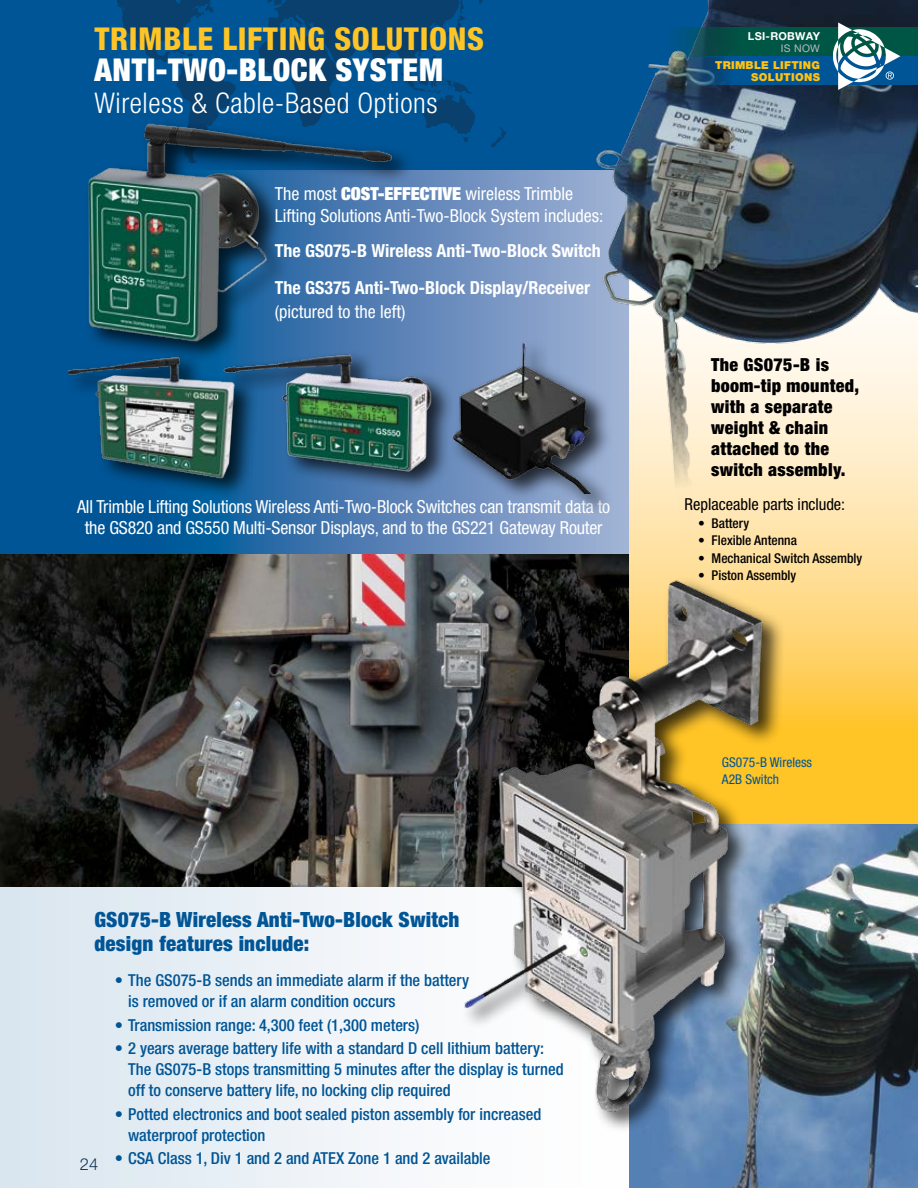
<style>
.page{position:relative;width:918px;height:1188px;background:#fff}
.page>*{position:absolute;margin:0;border:0;box-sizing:border-box;transform-origin:0 0}
.t1{font:800 condensed 31.5px "Helvetica Neue LT Std";letter-spacing:.02em;color:#ffc425}
.t2{font:900 condensed 31.5px "Helvetica Neue LT Std";letter-spacing:.02em;color:#fff}
.t3{font:300 condensed 28.5px "Helvetica Neue LT Std";letter-spacing:.02em;color:#fff}
.t4{font:900 condensed 21px/24px "Helvetica Neue LT Std";letter-spacing:.01em;color:#005596}
.t5{font:condensed 18px/21.6px "Helvetica Neue LT Std";letter-spacing:-.01em;color:#fff}
.t6{font:900 condensed 18px/21px "Helvetica Neue LT Std";letter-spacing:.02em;color:#000}
.t7{font:700 condensed 18px/36.9px "Helvetica Neue LT Std";color:#fff}
.t8{font:500 condensed 16.5px/21px "Helvetica Neue LT Std";color:#005596}
.t9{font:condensed 16.5px "Helvetica Neue LT Std";color:#000}
.t10{font:300 16.5px "Helvetica Neue LT Std";color:#103254}
.t11{font:500 condensed 13.5px "Helvetica Neue LT Std";color:#000}
.t12{font:condensed 13.5px/16.8px "Helvetica Neue LT Std";color:#005596}
.t13{font:900 10.95px/12px "Helvetica Neue LT Std";letter-spacing:.025em;color:#ffc20e;text-align:right}
.t14{font:700 10.95px "Helvetica Neue LT Std";letter-spacing:.025em;color:#fff}
.t15{font:10.5px "Helvetica Neue LT Std";color:#babac3}
.s1{font-weight:900}
</style>
<div class="page">
<svg style="left:0;top:170px;width:629px;height:385px;background:#3b74ab"></svg>
<div style="left:0;top:0;width:918px;height:170px;background:#005596"></div>
<svg style="left:258px;top:0;width:249px;height:147px"></svg>
<svg style="left:117px;top:0;width:119px;height:95px"></svg>
<svg style="left:629px;top:544px;width:289px;height:280px;background:#fecf5a"></svg>
<img style="left:629px;top:824px;width:289px;height:364px">
<img style="left:568px;top:0;width:350px;height:544px">
<img style="left:62px;top:95px;width:352px;height:263px">
<img style="left:0;top:555px;width:629px;height:332px">
<div style="left:221px;top:350px;width:235px;height:143px;background:#000;opacity:.75"></div>
<img style="left:222px;top:347px;width:215px;height:133px">
<div style="left:65px;top:352px;width:194px;height:149px;background:#000;opacity:.75"></div>
<img style="left:69px;top:350px;width:200px;height:134px">
<div style="left:450px;top:338px;width:164px;height:178px;background:#000;opacity:.75"></div>
<img style="left:440px;top:335px;width:162px;height:158px">
<div style="left:0;top:887px;width:629px;height:301px;background:linear-gradient(to right,#dae6ef,#fff)"></div>
<img style="left:432px;top:559px;width:352px;height:580px">
<svg style="left:666px;top:27px;width:252px;height:29px;background:#045450"></svg>
<svg style="left:666px;top:56px;width:252px;height:29px"></svg>
<svg style="left:833px;top:22px;width:74px;height:68px"></svg>
<h1 class="t1" style="left:94px;top:19px;width:391px">TRIMBLE LIFTING SOLUTIONS</h1>
<h1 class="t2" style="left:94px;top:51px;width:350px">ANTI-TWO-BLOCK SYSTEM</h1>
<h2 class="t3" style="left:94px;top:87px;width:345px">Wireless &amp; Cable-Based Options</h2>
<p class="t5" style="left:275px;top:183px;width:330px">The most <span class="s1">COST-EFFECTIVE</span> wireless Trimble<br>Lifting Solutions Anti-Two-Block System includes:</p>
<p class="t7" style="left:275px;top:232px;width:328px">The GS075-B Wireless Anti-Two-Block Switch<br>The GS375 Anti-Two-Block Display/Receiver</p>
<p class="t5" style="left:275px;top:301px;width:132px">(pictured to the left)</p>
<p class="t5" style="left:77px;top:496px;width:535px;text-align:center">All Trimble Lifting Solutions Wireless Anti-Two-Block Switches can transmit data to the GS820 and GS550 Multi-Sensor Displays, and to the GS221 Gateway Router</p>
<p class="t4" style="left:94px;top:907px;width:367px">GS075-B Wireless Anti-Two-Block Switch design features include:</p>
<p class="t8" style="left:128px;top:970px;width:342px;text-indent:-13px">• The GS075-B sends an immediate alarm if the battery is removed or if an alarm condition occurs</p>
<p class="t8" style="left:115px;top:1014px;width:306px">• Transmission range: 4,300 feet (1,300 meters)</p>
<p class="t8" style="left:128px;top:1038px;width:437px;text-indent:-13px">• 2 years average battery life with a standard D cell lithium battery:<br>The GS075-B stops transmitting 5 minutes after the display is turned off to conserve battery life, no locking clip required</p>
<p class="t8" style="left:128px;top:1103px;width:415px;text-indent:-14px">• Potted electronics and boot sealed piston assembly for increased waterproof protection</p>
<p class="t8" style="left:115px;top:1147px;width:377px">• CSA Class 1, Div 1 and 2 and ATEX Zone 1 and 2 available</p>
<p class="t10" style="left:80px;top:1154px;width:20px">24</p>
<p class="t14" style="left:748px;top:29px;width:74px">LSI-ROBWAY</p>
<p class="t15" style="left:781px;top:42px;width:41px">IS NOW</p>
<p class="t13" style="left:715px;top:59px;width:106px">TRIMBLE LIFTING<br>SOLUTIONS</p>
<p class="t6" style="left:711px;top:353px;width:150px">The GS075-B is boom-tip mounted, with a separate weight &amp; chain attached to the switch assembly.</p>
<p class="t9" style="left:685px;top:494px;width:162px">Replaceable parts include:</p>
<p class="t11" style="left:698px;top:515px;width:53px">• Battery</p>
<p class="t11" style="left:698px;top:533px;width:100px">• Flexible Antenna</p>
<p class="t11" style="left:698px;top:550px;width:166px">• Mechanical Switch Assembly</p>
<p class="t11" style="left:698px;top:567px;width:100px">• Piston Assembly</p>
<p class="t12" style="left:722px;top:754px;width:92px">GS075-B Wireless<br>A2B Switch</p>
</div>
